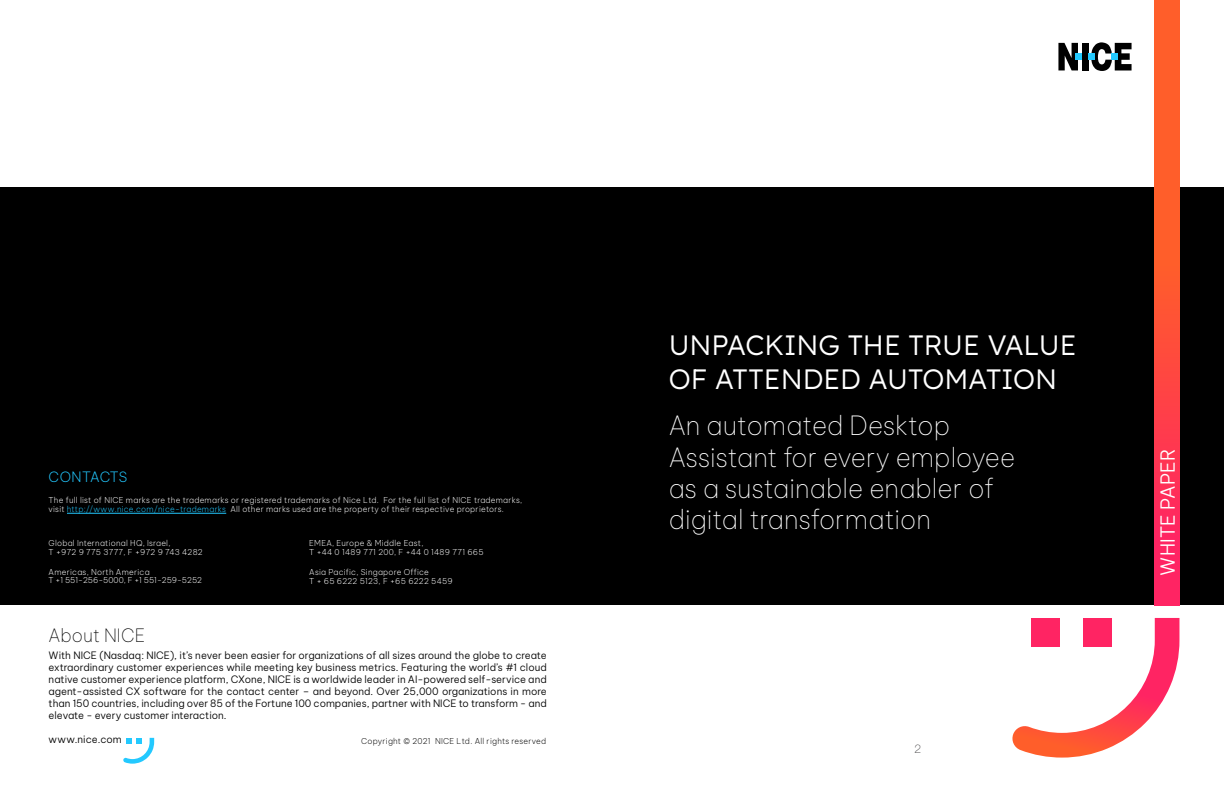
<style>
.page{position:relative;width:1224px;height:792px;background:#fff}
.page>*{position:absolute;margin:0;border:0;box-sizing:border-box;transform-origin:0 0}
.Cover_title{font:300 28px "Lexend";color:#fff}
.Cover_Subtitle_copy{font:100 26px/31.2px "Be Vietnam Pro";color:#fff}
.WHITE_PAPER_COVER{font:300 19px "Be Vietnam Pro";letter-spacing:.01em;color:#fff}
.about_NICE{font:100 18px "Be Vietnam Pro";color:#000}
.About_Nice_Title_11{font:200 14px "Be Vietnam Pro";letter-spacing:.005em;color:#23c9ff}
.t1{font:100 12px "Helvetica Neue LT Std";color:#414042}
.body_text_10_12_be{font:300 10px/12px "Be Vietnam Pro";color:#000;text-align:justify}
.About_Nice_Title_11-2{font:200 8px/9.6px "Be Vietnam Pro";letter-spacing:.03em;color:#fff}
.About_Nice_Title_11-3{font:200 8px "Be Vietnam Pro";letter-spacing:.03em;color:#000}
.About_Nice_Title_11-4{font:200 8px "Be Vietnam Pro";color:#fff}
.s1{color:#23c9ff}
</style>
<div class="page">
<div style="left:0;top:187px;width:1224px;height:418px;background:#000"></div>
<svg style="left:1155px;top:0;width:24px;height:605px;background:#ff4a3d"></svg>
<svg style="left:1012px;top:618px;width:167px;height:140px"></svg>
<div style="left:1082px;top:43px;width:7px;height:27px;background:#000"></div>
<svg style="left:1089px;top:42px;width:43px;height:29px"></svg>
<svg style="left:1058px;top:43px;width:24px;height:27px"></svg>
<hr style="left:67px;top:513px;width:159px;height:1px;background:#23c9ff">
<svg style="left:123px;top:738px;width:31px;height:26px"></svg>
<p class="About_Nice_Title_11" style="left:49px;top:466px;width:80px">CONTACTS</p>
<p class="About_Nice_Title_11-2" style="left:49px;top:494px;width:475px">The full list of NICE marks are the trademarks or registered trademarks of Nice Ltd. For the full list of NICE trademarks, visit <span class="s1">http://www.nice.com/nice-trademarks</span> All other marks used are the property of their respective proprietors.</p>
<p class="About_Nice_Title_11-2" style="left:309px;top:537px;width:116px">EMEA, Europe &amp; Middle East,</p>
<p class="About_Nice_Title_11-2" style="left:309px;top:547px;width:176px">T +44 0 1489 771 200, F +44 0 1489 771 665</p>
<p class="About_Nice_Title_11-2" style="left:309px;top:566px;width:121px">Asia Pacific, Singapore Office</p>
<p class="About_Nice_Title_11-2" style="left:309px;top:576px;width:145px">T + 65 6222 5123, F +65 6222 5459</p>
<p class="About_Nice_Title_11-2" style="left:49px;top:537px;width:123px">Global International HQ, Israel,</p>
<p class="About_Nice_Title_11-2" style="left:49px;top:547px;width:156px">T +972 9 775 3777, F +972 9 743 4282</p>
<p class="About_Nice_Title_11-2" style="left:49px;top:566px;width:103px">Americas, North America</p>
<p class="About_Nice_Title_11-4" style="left:49px;top:574px;width:155px">T +1 551-256-5000, F +1 551-259-5252</p>
<p class="about_NICE" style="left:49px;top:621px;width:98px">About NICE</p>
<p class="body_text_10_12_be" style="left:49px;top:648px;width:500px">With NICE (Nasdaq: NICE), it’s never been easier for organizations of all sizes around the globe to create extraordinary customer experiences while meeting key business metrics. Featuring the world’s #1 cloud native customer experience platform, CXone, NICE is a worldwide leader in AI-powered self-service and agent-assisted CX software for the contact center – and beyond. Over 25,000 organizations in more than 150 countries, including over 85 of the Fortune 100 companies, partner with NICE to transform - and elevate - every customer interaction.</p>
<p class="body_text_10_12_be" style="left:49px;top:732px;width:75px">www.nice.com</p>
<p class="About_Nice_Title_11-3" style="left:361px;top:734px;width:187px">Copyright © 2021 NICE Ltd. All rights reserved</p>
<p class="Cover_title" style="left:669px;top:325px;width:409px">UNPACKING THE TRUE VALUE</p>
<p class="Cover_title" style="left:669px;top:359px;width:390px">OF ATTENDED AUTOMATION</p>
<p class="Cover_Subtitle_copy" style="left:669px;top:408px;width:348px">An automated Desktop<br>Assistant for every employee</p>
<p class="Cover_Subtitle_copy" style="left:669px;top:471px;width:327px">as a sustainable enabler of digital transformation</p>
<p class="t1" style="left:915px;top:741px;width:8px">2</p>
<p class="WHITE_PAPER_COVER" style="left:1152px;top:576px;width:129px;rotate:-90deg">WHITE PAPER</p>
</div>
